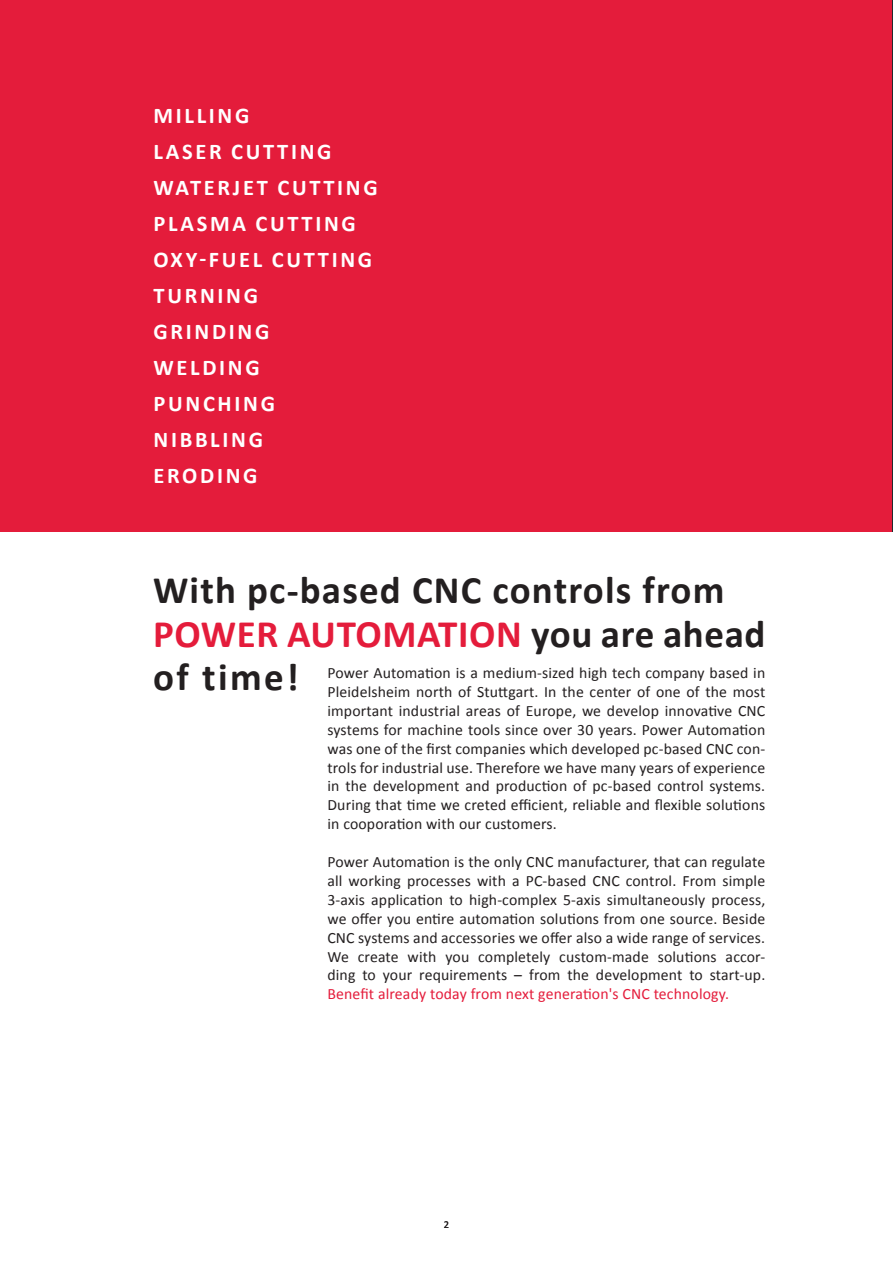
<style>
.page{position:relative;width:893px;height:1263px;background:#fff}
.page>*{position:absolute;margin:0;border:0;box-sizing:border-box;transform-origin:0 0}
.t1{font:700 39px "Calibri";letter-spacing:.03em;color:#231f20}
.t2{font:700 39px "Calibri";letter-spacing:.015em;color:#e41c3b}
.t3{font:700 22.5px "Calibri";letter-spacing:.12em;color:#fff}
.t4{font:15.75px/18.9px "Calibri";letter-spacing:.01em;color:#231f20;text-align:justify}
.t5{font:10.5px "Calibri";color:#231f20}
.s1{color:#231f20}
.s2{color:#e41c3b}
</style>
<div class="page">
<div style="left:0;top:0;width:893px;height:531px;background:#e41c3b"></div>
<hr style="left:892px;top:0;width:1px;height:531px;background:#222a2d">
<p class="t3" style="left:154px;top:101px;width:97px">MILLING</p>
<p class="t3" style="left:154px;top:137px;width:180px">LASER CUTTING</p>
<p class="t3" style="left:154px;top:173px;width:226px">WATERJET CUTTING</p>
<p class="t3" style="left:154px;top:209px;width:204px">PLASMA CUTTING</p>
<p class="t3" style="left:154px;top:245px;width:220px">OXY-FUEL CUTTING</p>
<p class="t3" style="left:154px;top:281px;width:106px">TURNING</p>
<p class="t3" style="left:154px;top:317px;width:117px">GRINDING</p>
<p class="t3" style="left:154px;top:353px;width:108px">WELDING</p>
<p class="t3" style="left:154px;top:389px;width:123px">PUNCHING</p>
<p class="t3" style="left:154px;top:425px;width:111px">NIBBLING</p>
<p class="t3" style="left:154px;top:461px;width:106px">ERODING</p>
<p class="t1" style="left:153px;top:566px;width:573px">With pc-based CNC controls from</p>
<p class="t2" style="left:153px;top:610px;width:614px">POWER AUTOMATION <span class="s1">you are ahead</span></p>
<p class="t1" style="left:153px;top:653px;width:147px">of time!</p>
<p class="t4" style="left:327px;top:663px;width:439px">Power Automation is a medium-sized high tech company based in Pleidelsheim north of Stuttgart. In the center of one of the most important industrial areas of Europe, we develop innovative CNC systems for machine tools since over 30 years. Power Automation was one of the first companies which developed pc-based CNC con&shy;trols for industrial use. Therefore we have many years of experience in the development and production of pc-based control systems.<br>During that time we creted efficient, reliable and flexible solutions in cooporation with our customers.</p>
<p class="t4" style="left:327px;top:852px;width:439px">Power Automation is the only CNC manufacturer, that can regulate all working processes with a PC-based CNC control. From simple 3-axis application to high-complex 5-axis simultaneously process, we offer you entire automation solutions from one source. Beside CNC systems and accessories we offer also a wide range of services.<br>We create with you completely custom-made solutions accor&shy;ding to your requirements – from the development to start-up.<br><span class="s2">Benefit already today from next generation's CNC technology.</span></p>
<p class="t5" style="left:444px;top:1218px;width:7px">2</p>
</div>
